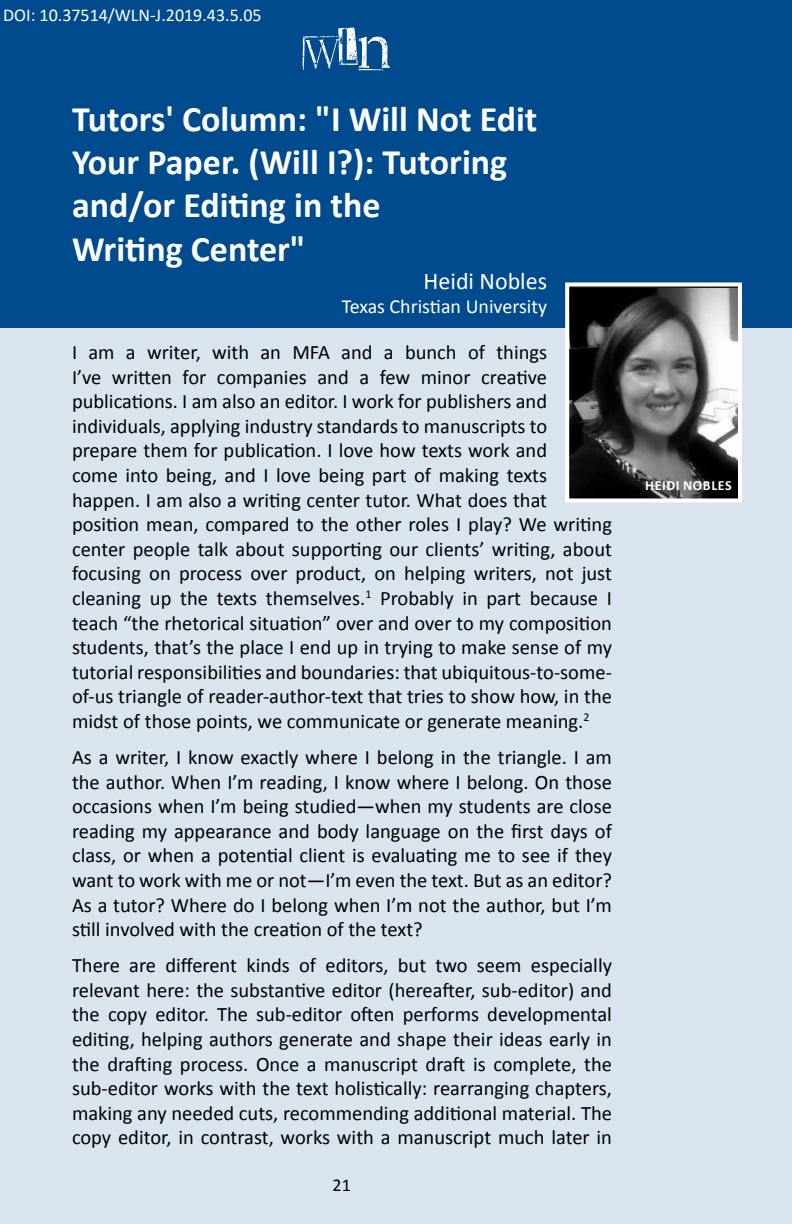
<style>
.page{position:relative;width:792px;height:1224px;background:#d9e4ee}
.page>*{position:absolute;margin:0;border:0;box-sizing:border-box;transform-origin:0 0}
.t1{font:70px "D Snet Stamped";color:#fff}
.t2{font:700 36px/43.2px "Calibri";color:#fff}
.t3{font:24px "Calibri";color:#fff}
.t4{font:20.4px/24.6px "Calibri";color:#000;text-align:justify}
.t5{font:20px "Calibri";color:#fff}
.t6{font:18px "Calibri";color:#fff}
.t7{font:18px "Calibri";color:#000}
.t8{font:700 14px "Calibri";letter-spacing:.04em;color:#fff}
</style>
<div class="page">
<div style="left:0;top:0;width:792px;height:327px;background:#004b8d"></div>
<img style="left:570px;top:287px;width:167px;height:210px">
<div style="left:565px;top:282px;width:177px;height:220px;border:4px solid #fff"></div>
<p class="t6" style="left:3px;top:3px;width:260px">DOI: 10.37514/WLN-J.2019.43.5.05</p>
<h1 class="t1" style="left:290px;top:12px;width:106px">WLN</h1>
<h2 class="t2" style="left:72px;top:97px;width:467px">Tutors' Column: "I Will Not Edit<br>Your Paper. (Will I?): Tutoring and/or Editing in the<br>Writing Center"</h2>
<p class="t3" style="left:424px;top:265px;width:125px">Heidi Nobles</p>
<p class="t5" style="left:342px;top:293px;width:207px">Texas Christian University</p>
<p class="t4" style="left:72px;top:340px;width:542px;text-align:left">I am a writer, with an MFA and a bunch of things<br>I’ve written for companies and a few minor creative publications. I am also an editor. I work for publishers and individuals, applying industry standards to manuscripts to prepare them for publication. I love how texts work and<br>come into being, and I love being part of making texts happen. I am also a writing center tutor. What does that position mean, compared to the other roles I play? We writing center people talk about supporting our clients’ writing, about focusing on process over product, on helping writers, not just cleaning up the texts themselves.<sup>1</sup> Probably in part because I teach “the rhetorical situation” over and over to my composition students, that’s the place I end up in trying to make sense of my tutorial responsibilities and boundaries: that ubiquitous-to-some&shy;of-us triangle of reader-author-text that tries to show how, in the midst of those points, we communicate or generate meaning.<sup>2</sup></p>
<p class="t4" style="left:72px;top:745px;width:542px">As a writer, I know exactly where I belong in the triangle. I am the author. When I’m reading, I know where I belong. On those occasions when I’m being studied—when my students are close reading my appearance and body language on the first days of class, or when a potential client is evaluating me to see if they want to work with me or not—I’m even the text. But as an editor?<br>As a tutor? Where do I belong when I’m not the author, but I’m still involved with the creation of the text?</p>
<p class="t4" style="left:72px;top:953px;width:542px">There are different kinds of editors, but two seem especially relevant here: the substantive editor (hereafter, sub-editor) and the copy editor. The sub-editor often performs developmental editing, helping authors generate and shape their ideas early in the drafting process. Once a manuscript draft is complete, the sub-editor works with the text holistically: rearranging chapters, making any needed cuts, recommending additional material. The copy editor, in contrast, works with a manuscript much later in</p>
<p class="t7" style="left:333px;top:1173px;width:20px">21</p>
<p class="t8" style="left:645px;top:476px;width:88px">HEIDI NOBLES</p>
</div>
